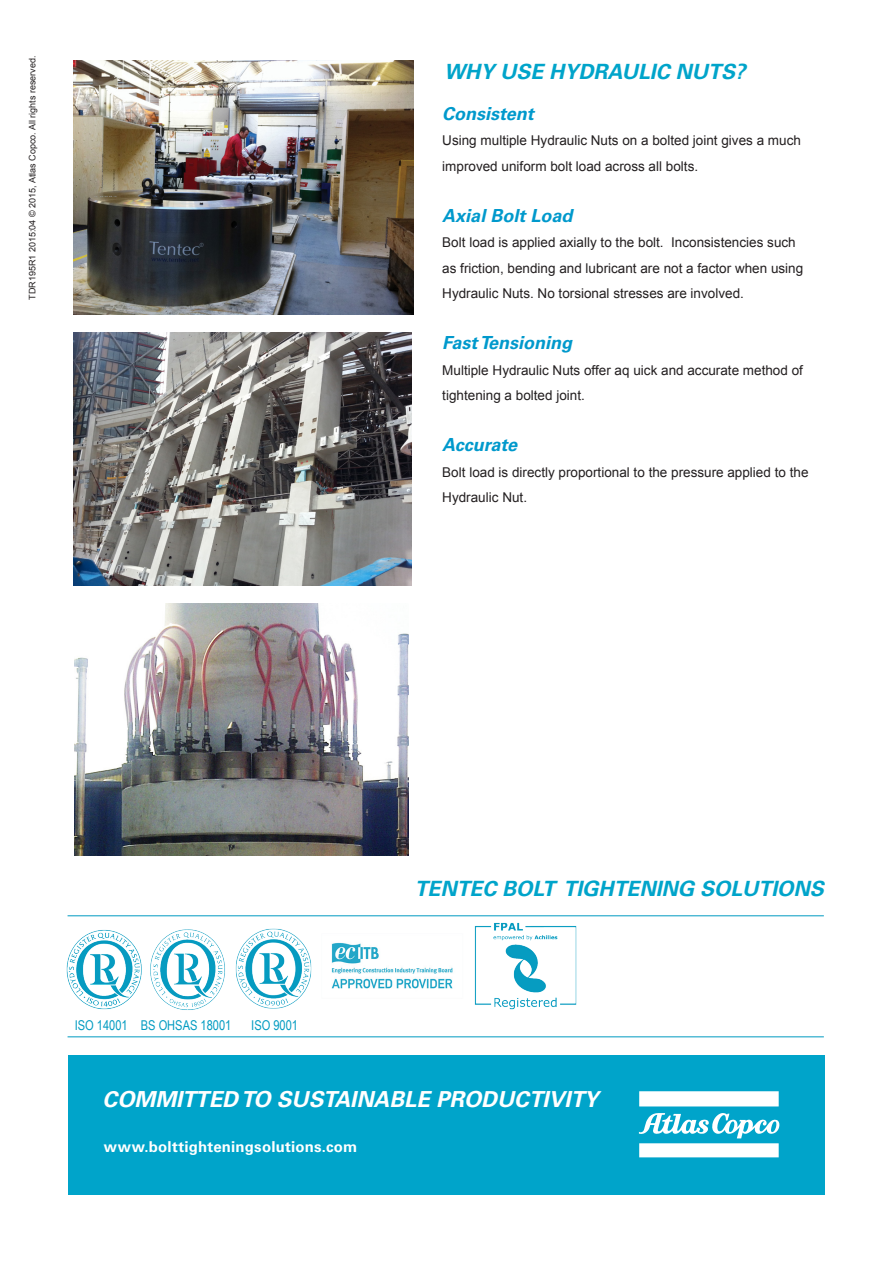
<style>
.page{position:relative;width:893px;height:1263px;background:#fff}
.page>*{position:absolute;margin:0;border:0;box-sizing:border-box;transform-origin:0 0}
.t1{font:italic 700 22.05px "Univers LT Std";color:#fff}
.AC_HEADER{font:italic 700 21px "Univers LT Std";color:#00a4ca}
.t2{font:italic 700 18px "Univers LT Std";color:#09c}
.t3{font:700 15px "Univers LT Std";letter-spacing:.01em;color:#fff}
.t4{font:13.5px/25.5px "Arial";color:#231f20}
.t5{font:13.5px "Arial Narrow";color:#009bc1}
.t6{font:9px "Arial";color:#231f20}
</style>
<div class="page">
<img style="left:74px;top:60px;width:340px;height:254px">
<img style="left:74px;top:332px;width:338px;height:253px">
<img style="left:75px;top:603px;width:334px;height:253px">
<img style="left:66px;top:915px;width:540px;height:95px">
<hr style="left:68px;top:1036px;width:756px;height:1px;background:#009bc1">
<hr style="left:68px;top:915px;width:756px;height:1px;background:#009bc1">
<div style="left:68px;top:1055px;width:757px;height:140px;background:#00a4ca"></div>
<img style="left:639px;top:1091px;width:140px;height:43px">
<p class="t6" style="left:26px;top:300px;width:245px;rotate:-90deg">TDR195R1 2015:04 © 2015, Atlas Copco. All rights reserved.</p>
<p class="AC_HEADER" style="left:444px;top:59px;width:303px">WHY USE HYDRAULIC NUTS?</p>
<p class="t2" style="left:442px;top:103px;width:93px">Consistent</p>
<p class="t4" style="left:442px;top:128px;width:360px">Using multiple Hydraulic Nuts on a bolted joint gives a much improved uniform bolt load across all bolts.</p>
<p class="t2" style="left:442px;top:205px;width:132px">Axial Bolt Load</p>
<p class="t4" style="left:442px;top:230px;width:362px">Bolt load is applied axially to the bolt. Inconsistencies such as friction, bending and lubricant are not a factor when using<br>Hydraulic Nuts. No torsional stresses are involved.</p>
<p class="t2" style="left:442px;top:332px;width:131px">Fast Tensioning</p>
<p class="t4" style="left:442px;top:357px;width:362px">Multiple Hydraulic Nuts offer aq uick and accurate method of tightening a bolted joint.</p>
<p class="t2" style="left:442px;top:434px;width:76px">Accurate</p>
<p class="t4" style="left:442px;top:459px;width:368px">Bolt load is directly proportional to the pressure applied to the<br>Hydraulic Nut.</p>
<p class="t5" style="left:75px;top:1016px;width:54px">ISO 14001</p>
<p class="t5" style="left:141px;top:1016px;width:92px">BS OHSAS 18001</p>
<p class="t5" style="left:251px;top:1016px;width:48px">ISO 9001</p>
<p class="AC_HEADER" style="left:415px;top:876px;width:411px">TENTEC BOLT TIGHTENING SOLUTIONS</p>
<p class="t1" style="left:103px;top:1086px;width:497px">COMMITTED TO SUSTAINABLE PRODUCTIVITY</p>
<p class="t3" style="left:104px;top:1138px;width:255px">www.bolttighteningsolutions.com</p>
</div>
